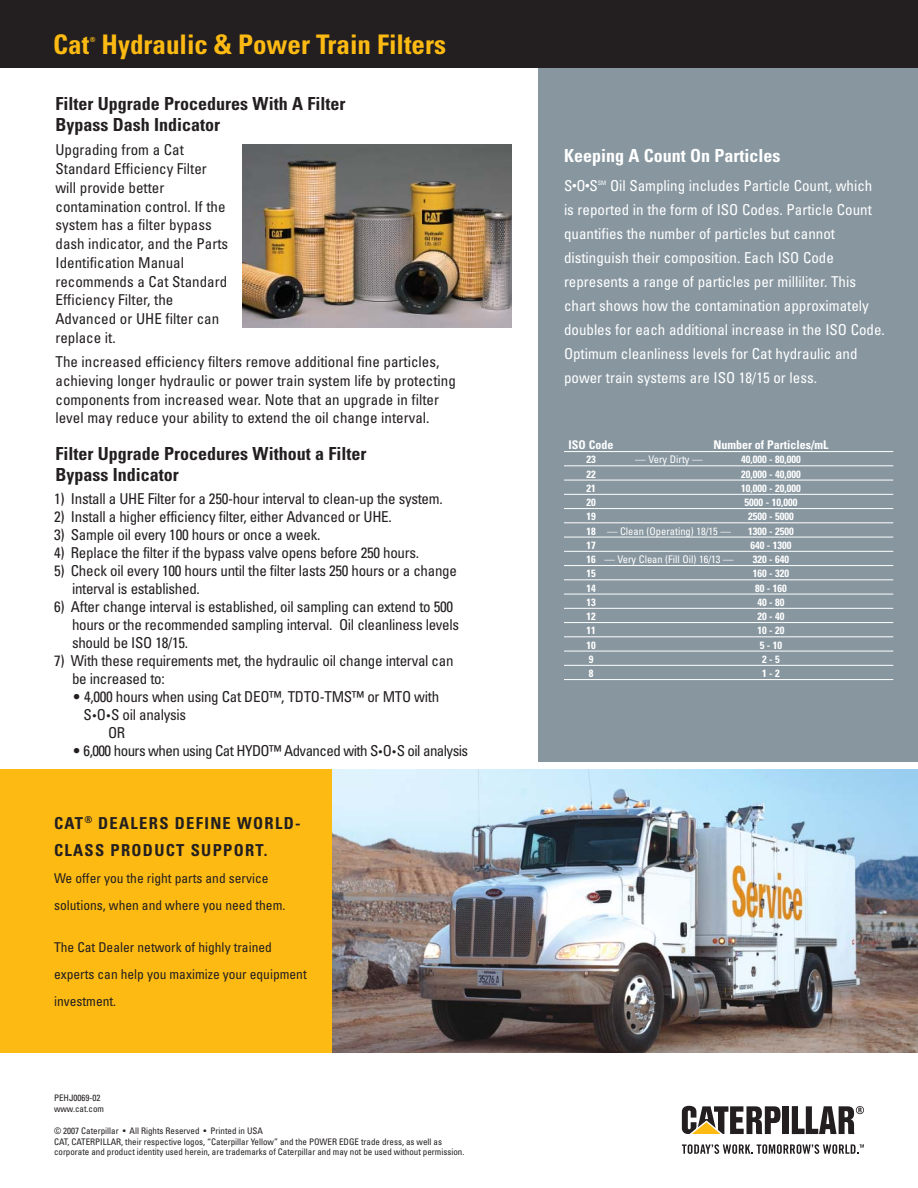
<style>
.page{position:relative;width:918px;height:1188px;background:#fff}
.page>*{position:absolute;margin:0;border:0;box-sizing:border-box;transform-origin:0 0}
.t1{font:700 condensed 27px "Univers";color:#fdba12}
.t2{font:700 condensed 18px/21px "Univers";color:#231f20}
.t3{font:700 condensed 18px "Univers";color:#fff}
.t4{font:700 condensed 16.5px/27px "Univers";letter-spacing:.08em;color:#231f20}
.t5{font:condensed 15px/18px "Univers";letter-spacing:-.02em;color:#231f20}
.t6{font:condensed 15px/18.8px "Univers";color:#231f20}
.t7{font:condensed 15px/24px "Univers";color:#fff}
.t8{font:condensed 15px "Univers";letter-spacing:-.04em;color:#231f20}
.t9{font:condensed 13.5px/27px "Univers";color:#231f20}
.t10{font:700 condensed 12px "Univers";color:#fff}
.t11{font:700 condensed 10.5px "Univers";color:#fff}
.t12{font:condensed 10.5px "Univers";color:#fff}
.t13{font:condensed 9px/10.8px "Univers";color:#231f20}
.t14{font:700 condensed 7.05px "Univers";color:#fdba12}
.t15{font:condensed 6.15px "Univers";color:#fff}
.s1{font-weight:300}
.s2{font-weight:300;font-size:9px}
.s3{font-size:12px}
.s4{font-weight:700}
</style>
<div class="page">
<div style="left:539px;top:54px;width:379px;height:708px;background:#87969f"></div>
<div style="left:0;top:0;width:918px;height:68px;background:#231f20"></div>
<img style="left:331px;top:770px;width:587px;height:283px">
<svg style="left:682px;top:1144px;width:182px;height:10px"></svg>
<div style="left:783px;top:1106px;width:6px;height:28px;background:#231f20"></div>
<svg style="left:682px;top:1106px;width:99px;height:28px"></svg>
<svg style="left:792px;top:1106px;width:72px;height:28px"></svg>
<div style="left:0;top:770px;width:331px;height:283px;background:#fdba12"></div>
<hr style="left:564px;top:451px;width:329px;height:1px;background:#fff">
<hr style="left:564px;top:465px;width:329px;height:1px;background:#fff">
<hr style="left:564px;top:480px;width:329px;height:1px;background:#fff">
<hr style="left:564px;top:494px;width:329px;height:1px;background:#fff">
<hr style="left:564px;top:508px;width:329px;height:1px;background:#fff">
<hr style="left:564px;top:522px;width:329px;height:1px;background:#fff">
<hr style="left:564px;top:537px;width:329px;height:1px;background:#fff">
<hr style="left:564px;top:551px;width:329px;height:1px;background:#fff">
<hr style="left:564px;top:565px;width:329px;height:1px;background:#fff">
<hr style="left:564px;top:579px;width:329px;height:1px;background:#fff">
<hr style="left:564px;top:594px;width:329px;height:1px;background:#fff">
<hr style="left:564px;top:608px;width:329px;height:1px;background:#fff">
<hr style="left:564px;top:622px;width:329px;height:1px;background:#fff">
<hr style="left:564px;top:636px;width:329px;height:1px;background:#fff">
<hr style="left:564px;top:651px;width:329px;height:1px;background:#fff">
<hr style="left:564px;top:665px;width:329px;height:1px;background:#fff">
<hr style="left:564px;top:679px;width:329px;height:1px;background:#fff">
<img style="left:243px;top:144px;width:268px;height:184px">
<h1 class="t1" style="left:53px;top:34px;width:38px">Cat</h1>
<p class="t14" style="left:90px;top:37px;width:7px">®</p>
<h1 class="t1" style="left:102px;top:34px;width:346px">Hydraulic &amp; Power Train Filters</h1>
<p class="t2" style="left:56px;top:95px;width:291px">Filter Upgrade Procedures With A Filter<br>Bypass Dash Indicator</p>
<p class="t6" style="left:56px;top:142px;width:174px">Upgrading from a Cat<br>Standard Efficiency Filter will provide better contamination control. If the system has a filter bypass dash indicator, and the Parts<br>Identification Manual recommends a Cat Standard<br>Efficiency Filter, the<br>Advanced or UHE filter can replace it.</p>
<p class="t6" style="left:56px;top:354px;width:402px">The increased efficiency filters remove additional fine particles, achieving longer hydraulic or power train system life by protecting components from increased wear. Note that an upgrade in filter level may reduce your ability to extend the oil change interval.</p>
<p class="t2" style="left:56px;top:445px;width:312px">Filter Upgrade Procedures Without a Filter<br>Bypass Indicator</p>
<p class="t5" style="left:54px;top:491px;width:390px">1) Install a UHE Filter for a 250-hour interval to clean-up the system.</p>
<p class="t5" style="left:54px;top:509px;width:339px">2) Install a higher efficiency filter, either Advanced or UHE.</p>
<p class="t5" style="left:54px;top:527px;width:268px">3) Sample oil every 100 hours or once a week.</p>
<p class="t5" style="left:54px;top:545px;width:367px">4) Replace the filter if the bypass valve opens before 250 hours.</p>
<p class="t5" style="left:72px;top:563px;width:386px;text-indent:-18px">5) Check oil every 100 hours until the filter lasts 250 hours or a change interval is established.</p>
<p class="t5" style="left:72px;top:599px;width:389px;text-indent:-18px">6) After change interval is established, oil sampling can extend to 500 hours or the recommended sampling interval. Oil cleanliness levels should be ISO 18/15.</p>
<p class="t5" style="left:72px;top:653px;width:383px;text-indent:-18px">7) With these requirements met, the hydraulic oil change interval can be increased to:</p>
<p class="t5" style="left:72px;top:689px;width:369px"><span class="s1">•</span> 4,000 hours when using Cat DEO™, TDTO-TMS™ or MTO with</p>
<p class="t5" style="left:84px;top:707px;width:104px">S<span class="s2">•</span>O<span class="s2">•</span>S oil analysis</p>
<p class="t5" style="left:108px;top:725px;width:19px">OR</p>
<p class="t8" style="left:72px;top:746px;width:398px"><span class="s1">•</span> 6,000 hours when using Cat HYDO™ Advanced with S<span class="s2">•</span>O<span class="s2">•</span>S oil analysis</p>
<p class="t4" style="left:54px;top:811px;width:248px">CAT<sup>®</sup> DEALERS DEFINE WORLD-<br>CLASS PRODUCT SUPPORT.</p>
<p class="t9" style="left:54px;top:866px;width:233px">We offer you the right parts and service solutions, when and where you need them.</p>
<p class="t9" style="left:54px;top:935px;width:254px">The Cat Dealer network of highly trained experts can help you maximize your equipment investment.</p>
<p class="t13" style="left:54px;top:1094px;width:52px">PEHJ0069-02 www.cat.com</p>
<p class="t13" style="left:54px;top:1126px;width:412px">© 2007 Caterpillar • All Rights Reserved • Printed in USA<br>CAT, CATERPILLAR, their respective logos, “Caterpillar Yellow” and the POWER EDGE trade dress, as well as corporate and product identity used herein, are trademarks of Caterpillar and may not be used without permission.</p>
<p class="t3" style="left:564px;top:149px;width:218px">Keeping A Count On Particles</p>
<p class="t7" style="left:564px;top:175px;width:35px">S<span class="s3">•</span>O<span class="s3">•</span>S</p>
<p class="t15" style="left:598px;top:180px;width:10px">SM</p>
<p class="t7" style="left:564px;top:175px;width:322px;text-indent:46px">Oil Sampling includes Particle Count, which is reported in the form of ISO Codes. Particle Count quantifies the number of particles but cannot distinguish their composition. Each ISO Code represents a range of particles per milliliter. This chart shows how the contamination approximately doubles for each additional increase in the ISO Code.<br>Optimum cleanliness levels for Cat hydraulic and power train systems are ISO 18/15 or less.</p>
<p class="t10" style="left:569px;top:440px;width:46px">ISO Code</p>
<p class="t10" style="left:713px;top:440px;width:117px">Number of Particles/mL</p>
<p class="t11" style="left:586px;top:456px;width:11px">23</p>
<p class="t12" style="left:635px;top:456px;width:69px">— Very Dirty —</p>
<p class="t11" style="left:741px;top:456px;width:61px">40,000 - 80,000</p>
<p class="t11" style="left:586px;top:470px;width:11px">22</p>
<p class="t11" style="left:741px;top:470px;width:61px">20,000 - 40,000</p>
<p class="t11" style="left:586px;top:484px;width:11px">21</p>
<p class="t11" style="left:741px;top:484px;width:61px">10,000 - 20,000</p>
<p class="t11" style="left:586px;top:498px;width:11px">20</p>
<p class="t11" style="left:745px;top:498px;width:54px">5000 - 10,000</p>
<p class="t11" style="left:586px;top:513px;width:11px">19</p>
<p class="t11" style="left:748px;top:513px;width:47px">2500 - 5000</p>
<p class="t12" style="left:586px;top:527px;width:146px"><span class="s4">18</span> — Clean (Operating) 18/15 —</p>
<p class="t11" style="left:748px;top:527px;width:47px">1300 - 2500</p>
<p class="t11" style="left:586px;top:541px;width:11px">17</p>
<p class="t11" style="left:750px;top:541px;width:43px">640 - 1300</p>
<p class="t12" style="left:586px;top:555px;width:149px"><span class="s4">16</span> — Very Clean (Fill Oil) 16/13 —</p>
<p class="t11" style="left:753px;top:555px;width:38px">320 - 640</p>
<p class="t11" style="left:586px;top:570px;width:11px">15</p>
<p class="t11" style="left:753px;top:570px;width:38px">160 - 320</p>
<p class="t11" style="left:586px;top:584px;width:11px">14</p>
<p class="t11" style="left:755px;top:584px;width:33px">80 - 160</p>
<p class="t11" style="left:586px;top:598px;width:11px">13</p>
<p class="t11" style="left:757px;top:598px;width:29px">40 - 80</p>
<p class="t11" style="left:586px;top:612px;width:11px">12</p>
<p class="t11" style="left:757px;top:612px;width:29px">20 - 40</p>
<p class="t11" style="left:586px;top:627px;width:11px">11</p>
<p class="t11" style="left:757px;top:627px;width:29px">10 - 20</p>
<p class="t11" style="left:586px;top:641px;width:11px">10</p>
<p class="t11" style="left:760px;top:641px;width:24px">5 - 10</p>
<p class="t11" style="left:589px;top:655px;width:6px">9</p>
<p class="t11" style="left:762px;top:655px;width:19px">2 - 5</p>
<p class="t11" style="left:589px;top:669px;width:6px">8</p>
<p class="t11" style="left:762px;top:669px;width:19px">1 - 2</p>
</div>
